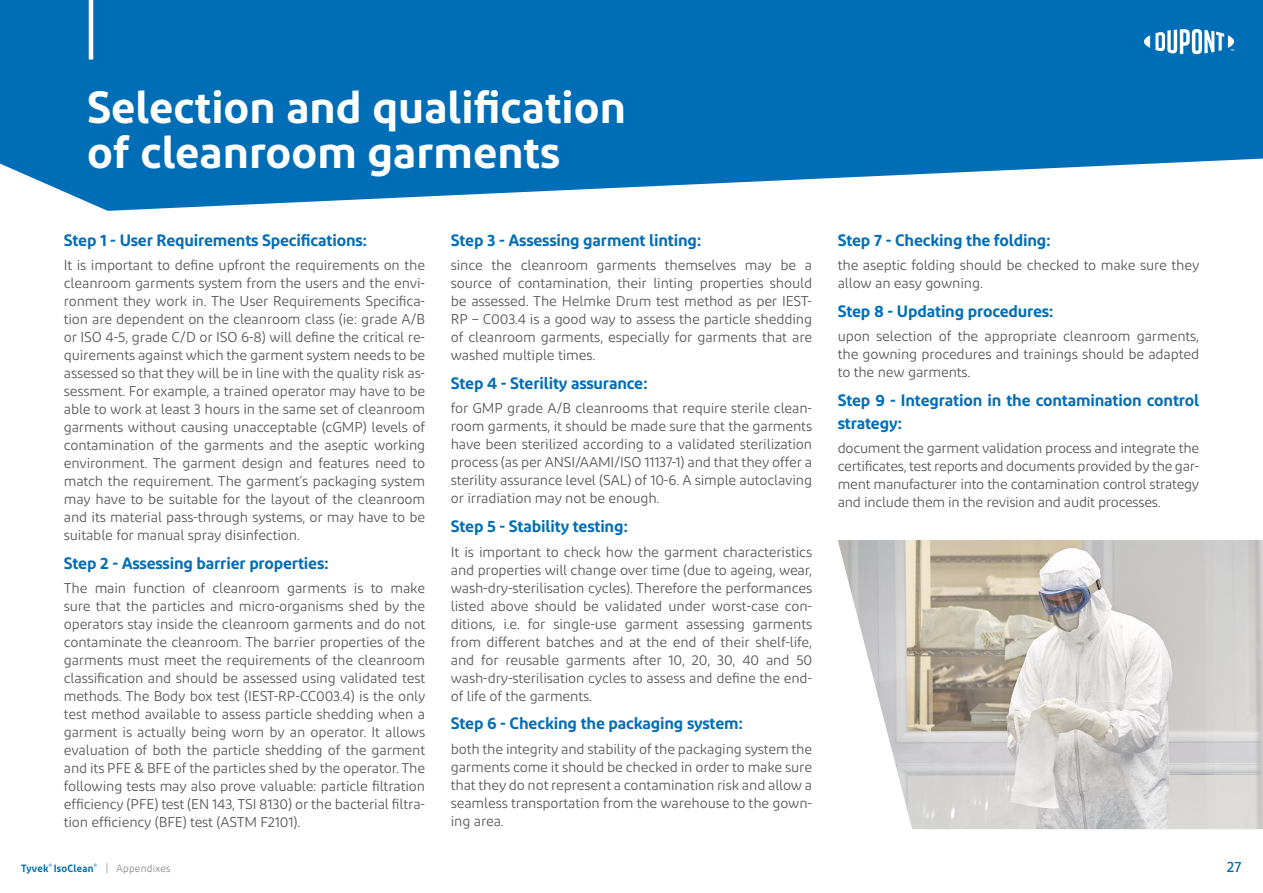
<style>
.page{position:relative;width:1263px;height:893px;background:#fff}
.page>*{position:absolute;margin:0;border:0;box-sizing:border-box;transform-origin:0 0}
.Intro-Titre_niv2{font:600 45px/45px "Diodrum";color:#fff}
.titre_step{font:600 16.5px/22.5px "Diodrum";letter-spacing:-.01em;color:#006eb7}
.t1{font:500 15px "Diodrum";color:#006eb7}
.text_step{font:14.25px/18px "Diodrum";letter-spacing:-.01em;color:#575756;text-align:justify}
.t2{font:600 10.5px "Diodrum";letter-spacing:.025em;color:#006eb7;scale:.95 1}
.t3{font:300 10.5px "Diodrum";letter-spacing:.025em;color:#575756;scale:.95 1}
</style>
<div class="page">
<svg style="left:0;top:0;width:1263px;height:211px;background:#1f80c0"></svg>
<hr style="left:89px;top:0;width:4px;height:60px;background:#fff">
<img style="left:838px;top:540px;width:425px;height:289px">
<svg style="left:1144px;top:29px;width:90px;height:25px"></svg>
<p class="Intro-Titre_niv2" style="left:87px;top:83px;width:540px">Selection and qualification of cleanroom garments</p>
<p class="titre_step" style="left:64px;top:228px;width:305px">Step 1 - User Requirements Specifications:</p>
<p class="text_step" style="left:64px;top:256px;width:363px">It is important to define upfront the requirements on the cleanroom garments system from the users and the envi&shy;ronment they work in. The User Requirements Specifica&shy;tion are dependent on the cleanroom class (ie: grade A/B or ISO 4-5, grade C/D or ISO 6-8) will define the critical re&shy;quirements against which the garment system needs to be assessed so that they will be in line with the quality risk as&shy;sessment. For example, a trained operator may have to be able to work at least 3 hours in the same set of cleanroom garments without causing unacceptable (cGMP) levels of contamination of the garments and the aseptic working environment. The garment design and features need to match the requirement. The garment’s packaging system may have to be suitable for the layout of the cleanroom and its material pass-through systems, or may have to be suitable for manual spray disinfection.</p>
<p class="titre_step" style="left:64px;top:551px;width:267px">Step 2 - Assessing barrier properties:</p>
<p class="text_step" style="left:64px;top:579px;width:363px">The main function of cleanroom garments is to make sure that the particles and micro-organisms shed by the operators stay inside the cleanroom garments and do not contaminate the cleanroom. The barrier properties of the garments must meet the requirements of the cleanroom classification and should be assessed using validated test methods. The Body box test (IEST-RP-CC003.4) is the only test method available to assess particle shedding when a garment is actually being worn by an operator. It allows evaluation of both the particle shedding of the garment and its PFE &amp; BFE of the particles shed by the operator. The following tests may also prove valuable: particle filtration efficiency (PFE) test (EN 143, TSI 8130) or the bacterial filtra&shy;tion efficiency (BFE) test (ASTM F2101).</p>
<p class="titre_step" style="left:451px;top:228px;width:252px">Step 3 - Assessing garment linting:</p>
<p class="text_step" style="left:451px;top:256px;width:363px">since the cleanroom garments themselves may be a source of contamination, their linting properties should be assessed. The Helmke Drum test method as per IEST-RP – C003.4 is a good way to assess the particle shedding of cleanroom garments, especially for garments that are washed multiple times.</p>
<p class="titre_step" style="left:451px;top:371px;width:199px">Step 4 - Sterility assurance:</p>
<p class="text_step" style="left:451px;top:399px;width:363px">for GMP grade A/B cleanrooms that require sterile clean&shy;room garments, it should be made sure that the garments have been sterilized according to a validated sterilization process (as per ANSI/AAMI/ISO 11137-1) and that they offer a sterility assurance level (SAL) of 10-6. A simple autoclaving or irradiation may not be enough.</p>
<p class="titre_step" style="left:451px;top:515px;width:179px">Step 5 - Stability testing:</p>
<p class="text_step" style="left:451px;top:542px;width:363px">It is important to check how the garment characteristics and properties will change over time (due to ageing, wear, wash-dry-sterilisation cycles). Therefore the performances listed above should be validated under worst-case con&shy;ditions, i.e. for single-use garment assessing garments from different batches and at the end of their shelf-life, and for reusable garments after 10, 20, 30, 40 and 50 wash-dry-sterilisation cycles to assess and define the end&shy;of life of the garments.</p>
<p class="titre_step" style="left:451px;top:712px;width:294px">Step 6 - Checking the packaging system:</p>
<p class="text_step" style="left:451px;top:740px;width:363px">both the integrity and stability of the packaging system the garments come it should be checked in order to make sure that they do not represent a contamination risk and allow a seamless transportation from the warehouse to the gown&shy;ing area.</p>
<p class="titre_step" style="left:838px;top:228px;width:215px">Step 7 - Checking the folding:</p>
<p class="text_step" style="left:838px;top:256px;width:363px">the aseptic folding should be checked to make sure they allow an easy gowning.</p>
<p class="titre_step" style="left:838px;top:299px;width:217px">Step 8 - Updating procedures:</p>
<p class="text_step" style="left:838px;top:327px;width:363px">upon selection of the appropriate cleanroom garments, the gowning procedures and trainings should be adapted to the new garments.</p>
<p class="titre_step" style="left:838px;top:389px;width:363px">Step 9 - Integration in the contamination control strategy:</p>
<p class="text_step" style="left:838px;top:439px;width:363px">document the garment validation process and integrate the certificates, test reports and documents provided by the gar&shy;ment manufacturer into the contamination control strategy and include them in the revision and audit processes.</p>
<p class="t2" style="left:21px;top:861px;width:81px">Tyvek<sup>®</sup> IsoClean<sup>®</sup></p>
<p class="t3" style="left:106px;top:862px;width:69px">| Appendixes</p>
<p class="t1" style="left:1227px;top:857px;width:16px">27</p>
</div>
